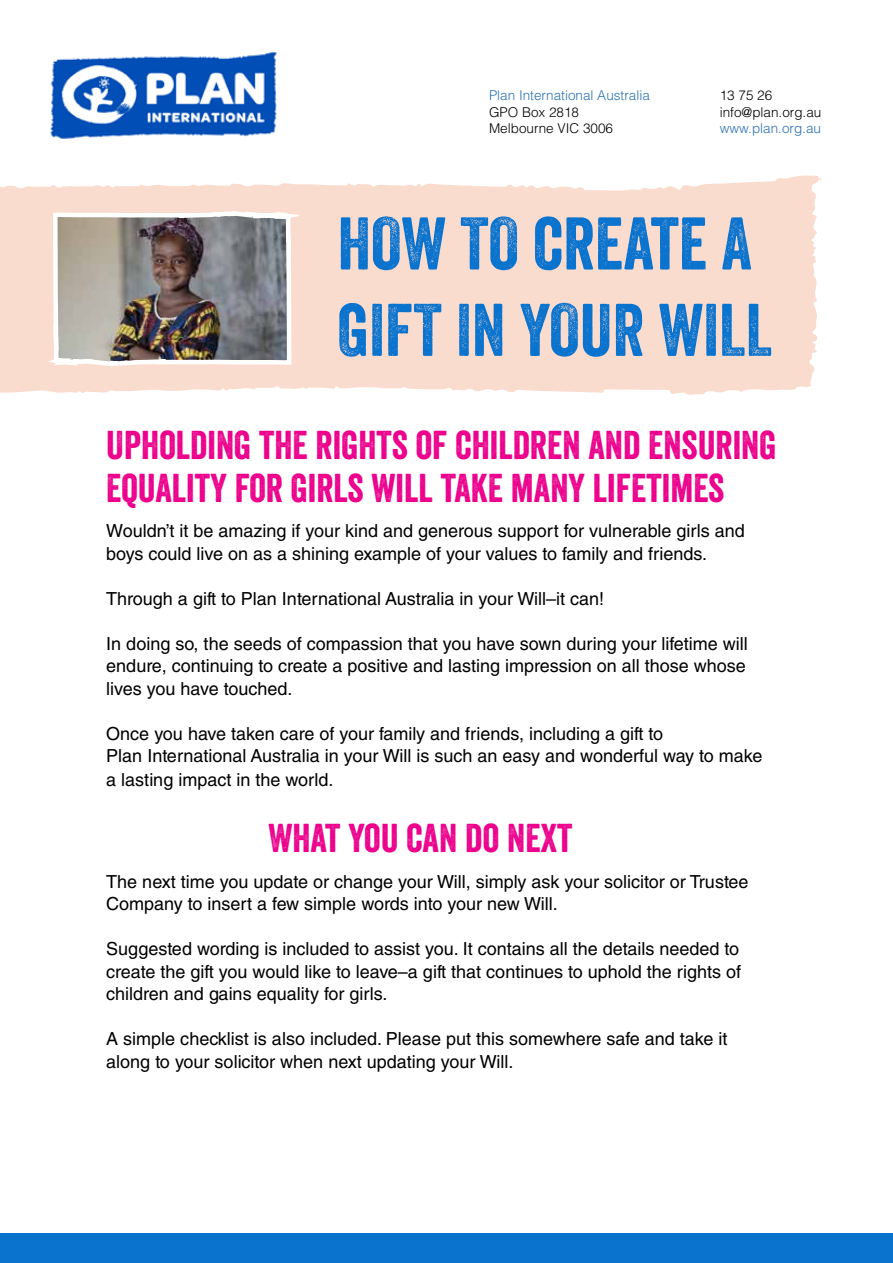
<style>
.page{position:relative;width:893px;height:1263px;background:#fff}
.page>*{position:absolute;margin:0;border:0;box-sizing:border-box;transform-origin:0 0}
.t1{font:72px/86.4px "Veneer";color:#0a73ce}
.t2{font:39px/42.8px "Veneer";color:#ec008c}
.t3{font:18px/22.5px "Helvetica LT Std";color:#000}
.t4{font:300 13.5px/16.5px "Helvetica LT Std";color:#000}
.t5{font:300 13.5px "Helvetica LT Std";color:#2b71b8}
</style>
<div class="page">
<svg style="left:0;top:175px;width:822px;height:220px;background:#fadfd3"></svg>
<div style="left:0;top:1233px;width:893px;height:30px;background:#0a73ce"></div>
<img style="left:50px;top:52px;width:227px;height:87px">
<img style="left:0;top:204px;width:342px;height:164px">
<p class="t5" style="left:489px;top:87px;width:162px">Plan International Australia</p>
<p class="t4" style="left:489px;top:103px;width:126px">GPO Box 2818<br>Melbourne VIC 3006</p>
<p class="t4" style="left:720px;top:87px;width:103px">13 75 26 info@plan.org.au</p>
<p class="t5" style="left:720px;top:120px;width:103px">www.plan.org.au</p>
<h1 class="t1" style="left:338px;top:200px;width:436px">HOW TO CREATE A<br>GIFT IN YOUR WILL</h1>
<h2 class="t2" style="left:106px;top:424px;width:672px">UPHOLDING THE RIGHTS OF CHILDREN AND ENSURING<br>EQUALITY FOR GIRLS WILL TAKE MANY LIFETIMES</h2>
<p class="t3" style="left:106px;top:520px;width:640px">Wouldn’t it be amazing if your kind and generous support for vulnerable girls and boys could live on as a shining example of your values to family and friends.</p>
<p class="t3" style="left:106px;top:587px;width:499px">Through a gift to Plan International Australia in your Will–it can!</p>
<p class="t3" style="left:106px;top:632px;width:643px;text-align:justify">In doing so, the seeds of compassion that you have sown during your lifetime will endure, continuing to create a positive and lasting impression on all those whose lives you have touched.</p>
<p class="t3" style="left:106px;top:722px;width:658px;line-height:23px">Once you have taken care of your family and friends, including a gift to<br>Plan International Australia in your Will is such an easy and wonderful way to make a lasting impact in the world.</p>
<h2 class="t2" style="left:268px;top:817px;width:305px">WHAT YOU CAN DO NEXT</h2>
<p class="t3" style="left:106px;top:870px;width:644px">The next time you update or change your Will, simply ask your solicitor or Trustee<br>Company to insert a few simple words into your new Will.</p>
<p class="t3" style="left:106px;top:938px;width:636px;text-align:justify">Suggested wording is included to assist you. It contains all the details needed to create the gift you would like to leave–a gift that continues to uphold the rights of children and gains equality for girls.</p>
<p class="t3" style="left:106px;top:1028px;width:623px">A simple checklist is also included. Please put this somewhere safe and take it along to your solicitor when next updating your Will.</p>
</div>
